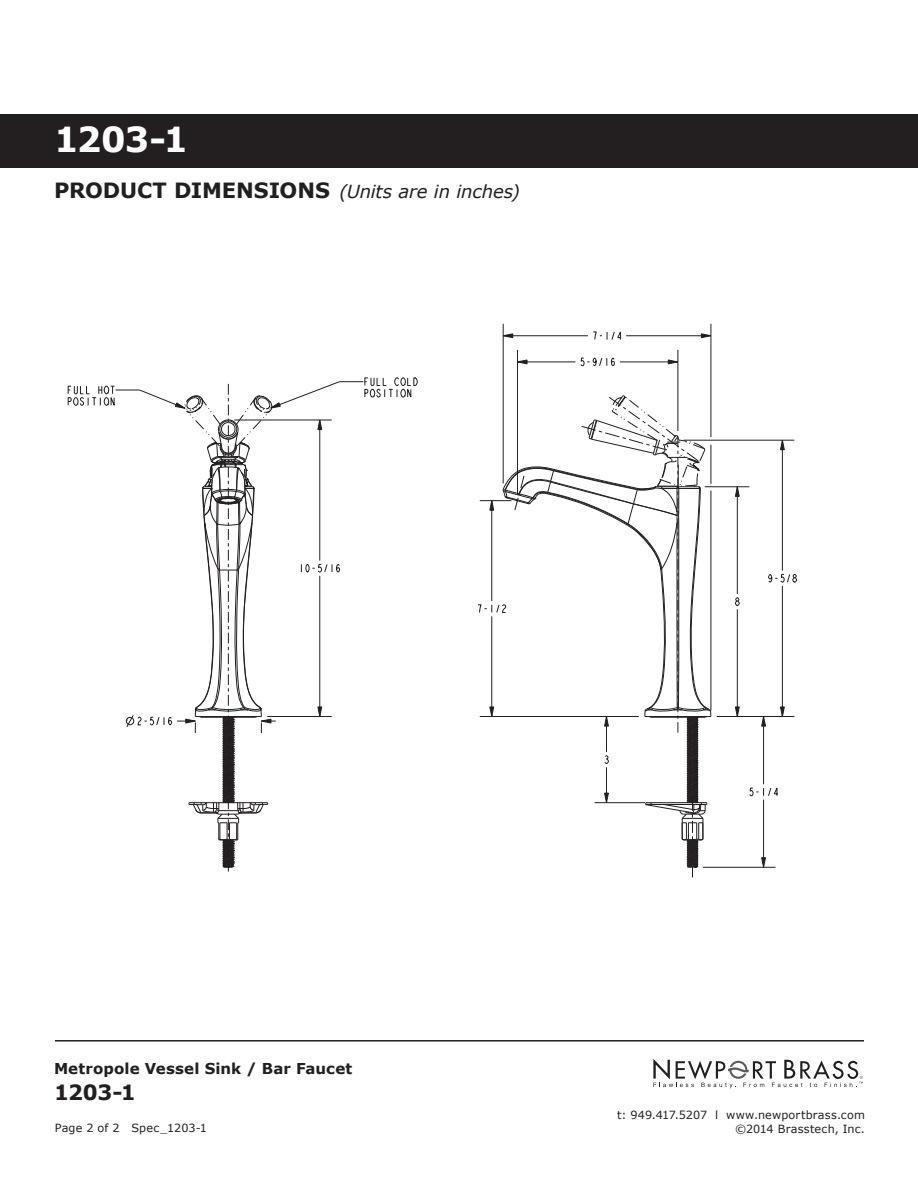
<style>
.page{position:relative;width:918px;height:1188px;background:#fff}
.page>*{position:absolute;margin:0;border:0;box-sizing:border-box;transform-origin:0 0}
.t1{font:700 34.5px "Verdana";color:#fff}
.t2{font:700 21px "Verdana";color:#231f20}
.t3{font:italic 18px "Verdana";letter-spacing:-.01em;color:#231f20}
.t4{font:700 15px "Verdana";letter-spacing:.005em;color:#231f20}
.t5{font:11.25px "Verdana";letter-spacing:.015em;color:#231f20}
.s1{font-weight:700;font-style:normal;font-size:21px}
</style>
<div class="page">
<svg style="left:653px;top:1059px;width:210px;height:29px"></svg>
<hr style="left:55px;top:1040px;width:809px;height:2px;background:#231f20">
<div style="left:0;top:114px;width:918px;height:54px;background:#231f20"></div>
<svg style="left:502px;top:323px;width:295px;height:555px"></svg>
<svg style="left:67px;top:377px;width:351px;height:495px"></svg>
<svg style="left:478px;top:397px;width:233px;height:480px"></svg>
<h1 class="t1" style="left:54px;top:117px;width:135px">1203-1</h1>
<h3 class="t3" style="left:54px;top:180px;width:467px"><span class="s1">Product dim ensions</span> (Units are in inches)</h3>
<h3 class="t4" style="left:54px;top:1059px;width:300px">Metropole Vessel Sink / Bar Faucet</h3>
<h2 class="t2" style="left:54px;top:1079px;width:83px">1203-1</h2>
<p class="t5" style="left:617px;top:1108px;width:249px">t: 949.417.5207 l www.newportbrass.com</p>
<p class="t5" style="left:55px;top:1121px;width:154px">Page 2 of 2 Spec_1203-1</p>
<p class="t5" style="left:735px;top:1122px;width:132px">©2014 Brasstech, Inc.</p>
</div>
